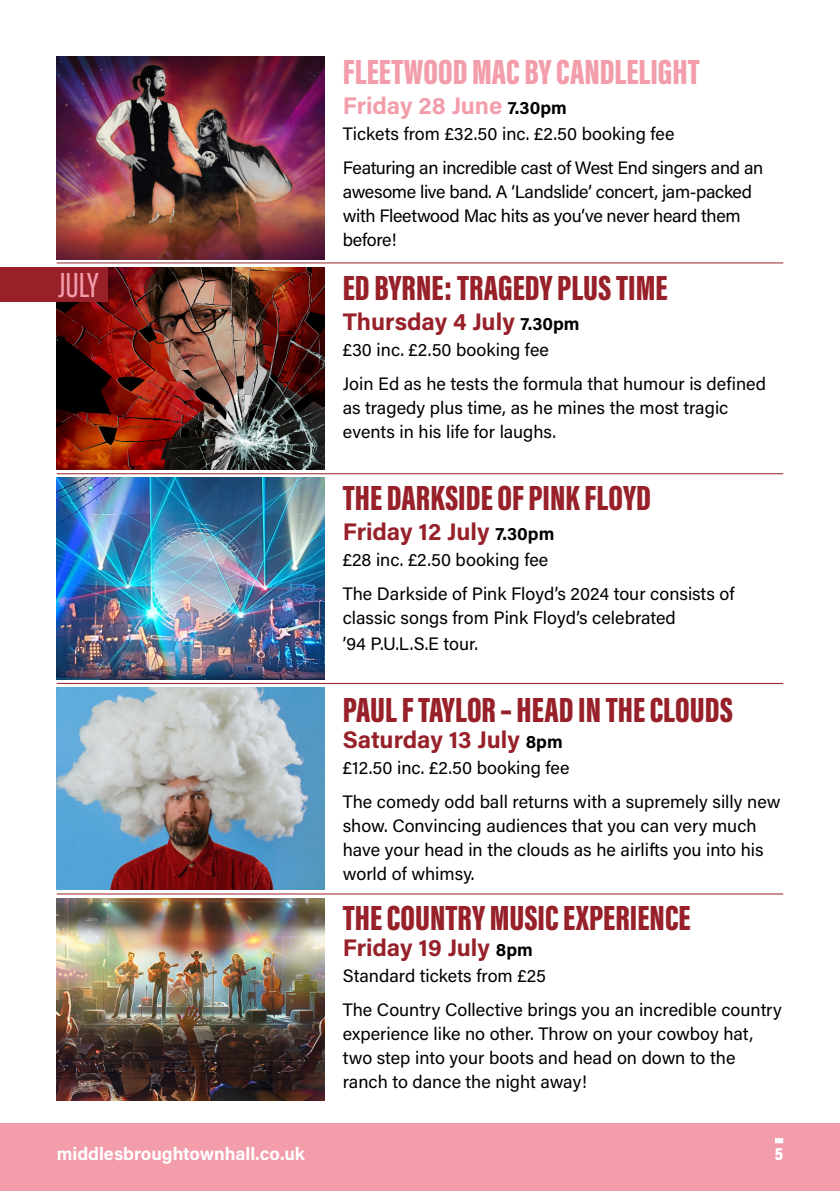
<style>
.page{position:relative;width:840px;height:1191px;background:#fff}
.page>*{position:absolute;margin:0;border:0;box-sizing:border-box;transform-origin:0 0}
.t1{font:900 36px "Acumin Pro Extra Cond";color:#972029}
.t2{font:900 36px "Acumin Pro Extra Cond";color:#f39dab}
.t3{font:500 36px "Acumin Pro Extra Cond";color:#f39dab}
.t4{font:700 24px "Acumin Pro";letter-spacing:-.005em;color:#972029}
.t5{font:700 24px "Acumin Pro";letter-spacing:-.005em;color:#f39dab}
.t6{font:18px/24px "Acumin Pro";color:#000}
.t7{font:18px/24px "Acumin Pro";letter-spacing:-.02em;color:#000}
.t8{font:700 18px "Acumin Pro";color:#fff}
.t9{font:900 18px "Acumin Pro Cond";color:#fff}
.s1{font-size:18px;color:#000}
</style>
<div class="page">
<div style="left:0;top:1123px;width:839px;height:68px;background:#f39dab"></div>
<div style="left:774px;top:1138px;width:8px;height:5px;background:#fff"></div>
<img style="left:57px;top:268px;width:267px;height:201px">
<img style="left:57px;top:688px;width:267px;height:202px">
<div style="left:0;top:267px;width:107px;height:35px;background:#972029"></div>
<img style="left:57px;top:57px;width:267px;height:202px">
<img style="left:57px;top:478px;width:267px;height:201px">
<img style="left:57px;top:898px;width:267px;height:202px">
<hr style="left:57px;top:263px;width:725px;height:1px;background:#972029">
<hr style="left:57px;top:473px;width:725px;height:1px;background:#972029">
<hr style="left:57px;top:683px;width:725px;height:1px;background:#972029">
<hr style="left:57px;top:893px;width:725px;height:1px;background:#972029">
<h1 class="t3" style="left:58px;top:263px;width:42px">JULY</h1>
<h1 class="t2" style="left:342px;top:49px;width:358px">FLEETWOOD MAC BY CANDLELIGHT</h1>
<h2 class="t5" style="left:342px;top:88px;width:225px">Friday 28 June <span class="s1">7.30pm</span></h2>
<p class="t7" style="left:342px;top:115px;width:422px;line-height:34px">Tickets from £32.50 inc. £2.50 booking fee<br>Featuring an incredible cast of West End singers and an</p>
<p class="t7" style="left:342px;top:178px;width:410px">awesome live band. A ‘Landslide’ concert, jam-packed with Fleetwood Mac hits as you’ve never heard them before!</p>
<h1 class="t1" style="left:342px;top:265px;width:326px">ED BYRNE: TRAGEDY PLUS TIME</h1>
<h2 class="t4" style="left:342px;top:304px;width:238px">Thursday 4 July <span class="s1">7.30pm</span></h2>
<p class="t6" style="left:342px;top:331px;width:424px;line-height:34px">£30 inc. £2.50 booking fee<br>Join Ed as he tests the formula that humour is defined</p>
<p class="t6" style="left:342px;top:394px;width:387px">as tragedy plus time, as he mines the most tragic events in his life for laughs.</p>
<h1 class="t1" style="left:342px;top:475px;width:309px">THE DARKSIDE OF PINK FLOYD</h1>
<h2 class="t4" style="left:342px;top:514px;width:213px">Friday 12 July <span class="s1">7.30pm</span></h2>
<p class="t6" style="left:342px;top:541px;width:393px;line-height:34px">£28 inc. £2.50 booking fee<br>The Darkside of Pink Floyd’s 2024 tour consists of</p>
<p class="t6" style="left:342px;top:603px;width:334px;line-height:26px">classic songs from Pink Floyd’s celebrated ’94 P.U.L.S.E tour.</p>
<h1 class="t1" style="left:342px;top:687px;width:391px">PAUL F TAYLOR – HEAD IN THE CLOUDS</h1>
<h2 class="t4" style="left:342px;top:722px;width:221px">Saturday 13 July <span class="s1">8pm</span></h2>
<p class="t6" style="left:342px;top:749px;width:439px;line-height:34px">£12.50 inc. £2.50 booking fee<br>The comedy odd ball returns with a supremely silly new</p>
<p class="t6" style="left:342px;top:812px;width:422px">show. Convincing audiences that you can very much have your head in the clouds as he airlifts you into his world of whimsy.</p>
<h1 class="t1" style="left:342px;top:895px;width:349px">THE COUNTRY MUSIC EXPERIENCE</h1>
<h2 class="t4" style="left:342px;top:930px;width:191px">Friday 19 July <span class="s1">8pm</span></h2>
<p class="t6" style="left:342px;top:957px;width:440px;line-height:34px">Standard tickets from £25<br>The Country Collective brings you an incredible country</p>
<p class="t6" style="left:342px;top:1020px;width:411px">experience like no other. Throw on your cowboy hat, two step into your boots and head on down to the ranch to dance the night away!</p>
<p class="t8" style="left:57px;top:1141px;width:249px">middlesbroughtownhall.co.uk</p>
<p class="t9" style="left:774px;top:1142px;width:10px">5</p>
</div>
